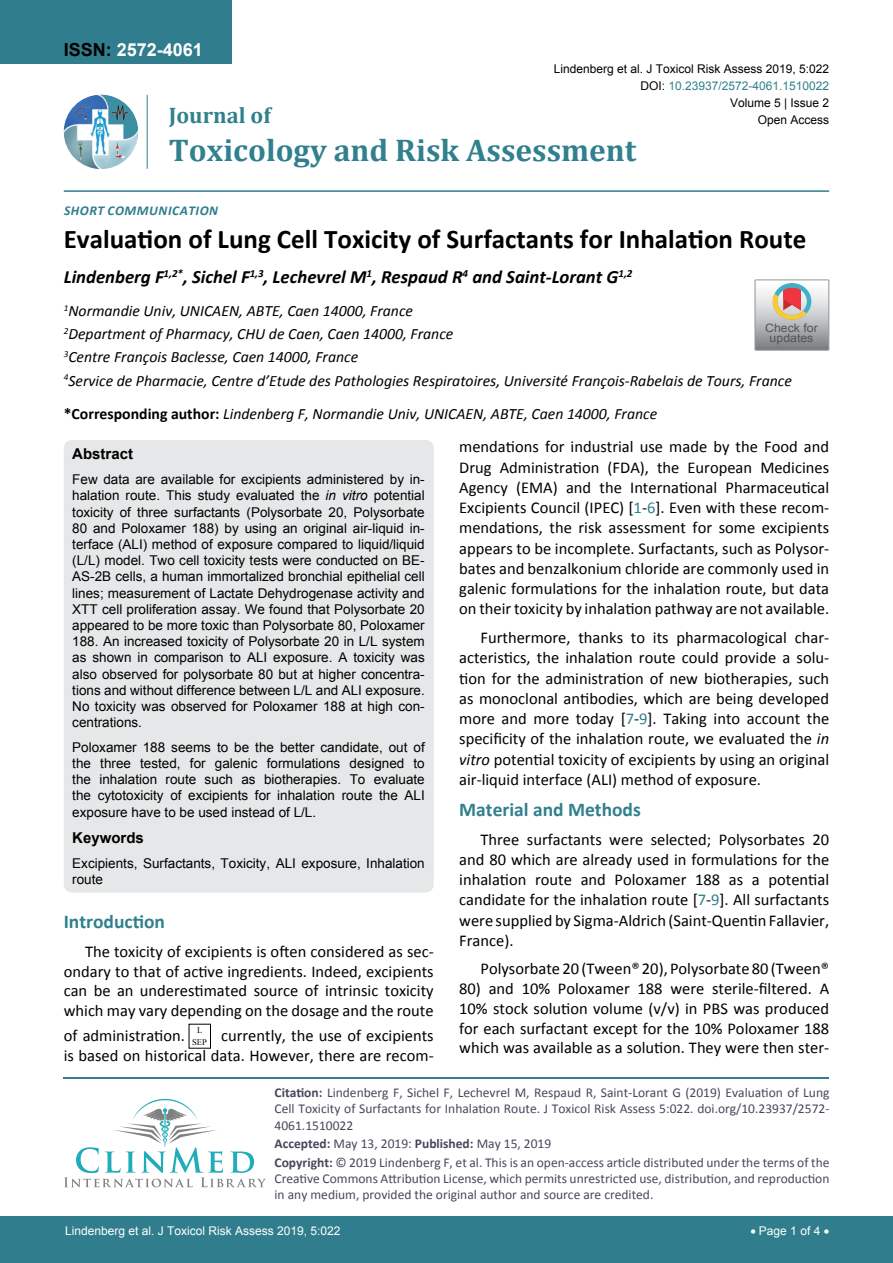
<style>
.page{position:relative;width:893px;height:1263px;background:#fff}
.page>*{position:absolute;margin:0;border:0;box-sizing:border-box;transform-origin:0 0}
.t1{font:700 31.5px "Cambria";color:#30808d}
.t2{font:700 27px "Calibri";color:#000}
.t3{font:700 22.5px "Cambria";color:#30808d}
.t4{font:700 19.5px "Calibri";color:#30808d}
.t5{font:italic 700 18.75px "Calibri";color:#000}
.t6{font:700 18px "Arial";color:#fff}
.t7{font:16.5px/20.2px "Calibri";color:#000;text-align:justify}
.t8{font:italic 15.75px/23.1px "Calibri";color:#000}
.t9{font:700 15px "Arial";color:#000}
.t10{font:13.5px/16.2px "Arial";color:#000;text-align:justify}
.t11{font:13.5px/16.2px "Calibri";color:#47475c}
.t12{font:italic 700 13.5px "Calibri";letter-spacing:.04em;color:#307d8d}
.t13{font:12px "Arial";color:#000}
.t14{font:12px "Arial";color:#fff}
.t15{font:12px "Arial";color:#30808d}
.t16{font:11.7px/10.1px "Arial";color:#535353;text-align:center;scale:1.06 1}
.t17{font:8.55px "Times New Roman";color:#000}
.s1{color:#000}
.s2{font-weight:700;font-style:normal}
.s3{font-style:italic}
.s4{color:#30808d}
.s5{font-weight:700}
</style>
<div class="page">
<img style="left:64px;top:95px;width:74px;height:74px;border-radius:37px">
<hr style="left:147px;top:95px;width:1px;height:74px;background:#307d8d">
<hr style="left:64px;top:190px;width:765px;height:2px;background:#307d8d">
<div style="left:0;top:0;width:231px;height:64px;background:#307d8d"></div>
<hr style="left:63px;top:1077px;width:766px;height:1px;background:#30808d">
<svg style="left:64px;top:1099px;width:202px;height:88px"></svg>
<div style="left:0;top:1217px;width:893px;height:46px;background:#307d8d"></div>
<div style="left:64px;top:440px;width:370px;height:452px;background:#e6e7e8;border-radius:9px"></div>
<svg style="left:755px;top:280px;width:74px;height:70px;background:#bdb6b3"></svg>
<div style="left:189px;top:1024px;width:22px;height:24px;border:1px solid #000"></div>
<p class="t6" style="left:64px;top:38px;width:141px"><span class="s1">ISSN:</span> 2572-4061</p>
<p class="t13" style="left:554px;top:60px;width:277px">Lindenberg et al. J Toxicol Risk Assess 2019, 5:022</p>
<p class="t13" style="left:730px;top:95px;width:101px">Volume 5 | Issue 2</p>
<p class="t15" style="left:640px;top:78px;width:190px"><span class="s1">DOI:</span> 10.23937/2572-4061.1510022</p>
<h3 class="t3" style="left:169px;top:100px;width:103px">Journal of</h3>
<h1 class="t1" style="left:169px;top:128px;width:469px">Toxicology and Risk Assessment</h1>
<p class="t13" style="left:758px;top:112px;width:73px">Open Access</p>
<p class="t12" style="left:64px;top:202px;width:156px">Shor t Communication</p>
<h2 class="t2" style="left:64px;top:222px;width:744px">Evaluation of Lung Cell Toxicity of Surfactants for Inhalation Route</h2>
<p class="t5" style="left:64px;top:265px;width:570px">Lindenberg F<sup>1,2*</sup>, Sichel F<sup>1,3</sup>, Lechevrel M<sup>1</sup>, Respaud R<sup>4</sup> and Saint-Lorant G<sup>1,2</sup></p>
<p class="t8" style="left:64px;top:299px;width:730px"><sup>1</sup>Normandie Univ, UNICAEN, ABTE, Caen 14000, France<br><sup>2</sup>Department of Pharmacy, CHU de Caen, Caen 14000, France<br><sup>3</sup>Centre François Baclesse, Caen 14000, France<br><sup>4</sup>Service de Pharmacie, Centre d’Etude des Pathologies Respiratoires, Université François-Rabelais de Tours, France</p>
<p class="t8" style="left:64px;top:401px;width:595px"><span class="s2">*Corresponding author:</span> Lindenberg F, Normandie Univ, UNICAEN, ABTE, Caen 14000, France</p>
<p class="t9" style="left:72px;top:444px;width:62px">Abstract</p>
<p class="t10" style="left:72px;top:471px;width:354px">Few data are available for excipients administered by in&shy;halation route. This study evaluated the <span class="s3">in vitro</span> potential toxicity of three surfactants (Polysorbate 20, Polysorbate 80 and Poloxamer 188) by using an original air-liquid in&shy;terface (ALI) method of exposure compared to liquid/liquid (L/L) model. Two cell toxicity tests were conducted on BE-AS-2B cells, a human immortalized bronchial epithelial cell lines; measurement of Lactate Dehydrogenase activity and XTT cell proliferation assay. We found that Polysorbate 20 appeared to be more toxic than Polysorbate 80, Poloxamer 188. An increased toxicity of Polysorbate 20 in L/L system as shown in comparison to ALI exposure. A toxicity was also observed for polysorbate 80 but at higher concentra&shy;tions and without difference between L/L and ALI exposure.<br>No toxicity was observed for Poloxamer 188 at high con&shy;centrations.</p>
<p class="t10" style="left:72px;top:739px;width:354px">Poloxamer 188 seems to be the better candidate, out of the three tested, for galenic formulations designed to the inhalation route such as biotherapies. To evaluate the cytotoxicity of excipients for inhalation route the ALI exposure have to be used instead of L/L.</p>
<p class="t9" style="left:72px;top:828px;width:73px">Keywords</p>
<p class="t10" style="left:72px;top:855px;width:354px">Excipients, Surfactants, Toxicity, ALI exposure, Inhalation route</p>
<p class="t16" style="left:765px;top:323px;width:51px">Check for updates</p>
<p class="t7" style="left:459px;top:437px;width:371px">mendations for industrial use made by the Food and Drug Administration (FDA), the European Medicines Agency (EMA) and the International Pharmaceutical Excipients Council (IPEC) [<span class="s4">1</span>-<span class="s4">6</span>]. Even with these recom&shy;mendations, the risk assessment for some excipients appears to be incomplete. Surfactants, such as Polysor&shy;bates and benzalkonium chloride are commonly used in galenic formulations for the inhalation route, but data on their toxicity by inhalation pathway are not available.</p>
<p class="t7" style="left:459px;top:627px;width:371px;text-indent:21px">Furthermore, thanks to its pharmacological char&shy;acteristics, the inhalation route could provide a solu&shy;tion for the administration of new biotherapies, such as monoclonal antibodies, which are being developed more and more today [<span class="s4">7</span>-<span class="s4">9</span>]. Taking into account the specificity of the inhalation route, we evaluated the <span class="s3">in vitro</span> potential toxicity of excipients by using an original air-liquid interface (ALI) method of exposure.</p>
<p class="t4" style="left:459px;top:797px;width:183px">Material and Methods</p>
<p class="t7" style="left:459px;top:829px;width:371px;text-indent:21px">Three surfactants were selected; Polysorbates 20 and 80 which are already used in formulations for the inhalation route and Poloxamer 188 as a potential candidate for the inhalation route [<span class="s4">7</span>-<span class="s4">9</span>]. All surfactants were supplied by Sigma-Aldrich (Saint-Quentin Fallavier, France).</p>
<p class="t7" style="left:480px;top:959px;width:350px">Polysorbate 20 (Tween® 20), Polysorbate 80 (Tween®</p>
<p class="t7" style="left:459px;top:979px;width:371px;line-height:19.8px">80) and 10% Poloxamer 188 were sterile-filtered. A 10% stock solution volume (v/v) in PBS was produced for each surfactant except for the 10% Poloxamer 188 which was available as a solution. They were then ster-</p>
<p class="t4" style="left:64px;top:909px;width:103px">Introduction</p>
<p class="t7" style="left:64px;top:941px;width:371px;line-height:19.8px;text-indent:21px">The toxicity of excipients is often considered as sec&shy;ondary to that of active ingredients. Indeed, excipients can be an underestimated source of intrinsic toxicity which may vary depending on the dosage and the route</p>
<p class="t7" style="left:64px;top:1025px;width:371px">of administration. <sub>SEP</sub> currently, the use of excipients</p>
<p class="t17" style="left:197px;top:1024px;width:7px">L</p>
<p class="t7" style="left:64px;top:1045px;width:371px">is based on historical data. However, there are recom-</p>
<p class="t11" style="left:275px;top:1084px;width:556px;text-align:justify"><span class="s5">Citation:</span> Lindenberg F, Sichel F, Lechevrel M, Respaud R, Saint-Lorant G (2019) Evaluation of Lung Cell Toxicity of Surfactants for Inhalation Route. J Toxicol Risk Assess 5:022. doi.org/10.23937/2572- 4061.1510022</p>
<p class="t11" style="left:275px;top:1134px;width:556px;line-height:18.6px"><span class="s5">Accepted:</span> May 13, 2019: <span class="s5">Published:</span> May 15, 2019<br><span class="s5">Copyright:</span> © 2019 Lindenberg F, et al. This is an open-access article distributed under the terms of the</p>
<p class="t11" style="left:275px;top:1170px;width:556px">Creative Commons Attribution License, which permits unrestricted use, distribution, and reproduction in any medium, provided the original author and source are credited.</p>
<p class="t14" style="left:65px;top:1223px;width:277px">Lindenberg et al. J Toxicol Risk Assess 2019, 5:022</p>
<p class="t14" style="left:750px;top:1223px;width:80px">• Page 1 of 4 •</p>
</div>
